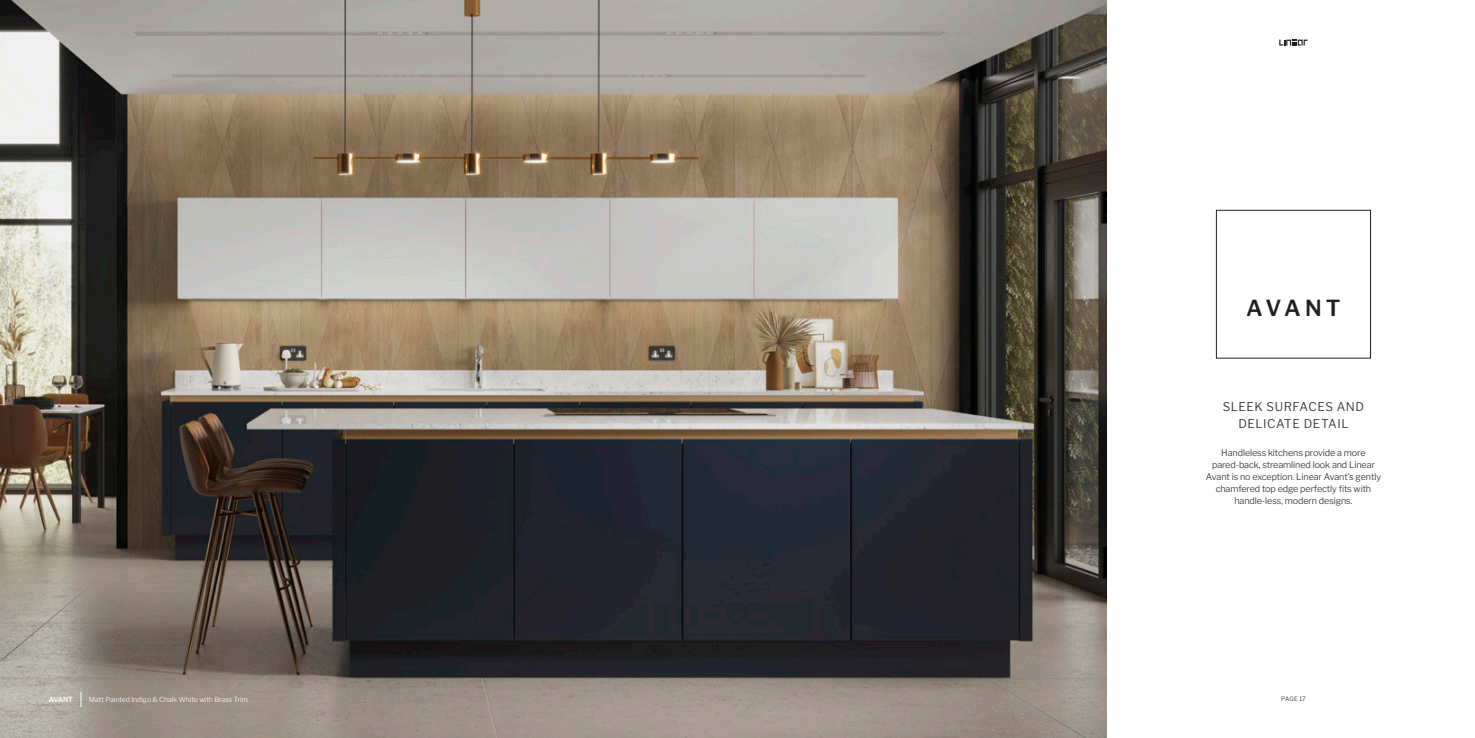
<style>
.page{position:relative;width:1475px;height:738px;background:#fff}
.page>*{position:absolute;margin:0;border:0;box-sizing:border-box;transform-origin:0 0}
.t1{font:600 22px "Libre Franklin";letter-spacing:.155em;color:#231f20}
.t2{font:300 12px/16.8px "Libre Franklin";letter-spacing:.045em;color:#231f20;text-align:center}
.t3{font:300 9px/12px "Libre Franklin";letter-spacing:-.01em;color:#231f20;text-align:center}
.t4{font:300 7px "Libre Franklin";letter-spacing:-.01em;color:#fff}
.t5{font:600 7px "Libre Franklin";letter-spacing:-.055em;color:#fff}
.t6{font:300 6px "Libre Franklin";letter-spacing:-.005em;color:#231f20}
</style>
<div class="page">
<img style="left:0;top:0;width:1106px;height:737px">
<svg style="left:81px;top:691px;width:1px;height:15px"></svg>
<svg style="left:1279px;top:40px;width:28px;height:5px"></svg>
<div style="left:1215px;top:210px;width:155px;height:148px;border:1px solid #231f20"></div>
<h1 class="t1" style="left:1245px;top:294px;width:96px">AVANT</h1>
<h2 class="t2" style="left:1222px;top:398px;width:143px">SLEEK SURFACES AND<br>DELICATE DETAIL</h2>
<p class="t3" style="left:1205px;top:447px;width:177px">Handleless kitchens provide a more pared-back, streamlined look and Linear Avant is no exception. Linear Avant’s gently chamfered top edge perfectly fits with handle-less, modern designs.</p>
<p class="t5" style="left:49px;top:695px;width:26px">AVANT</p>
<p class="t4" style="left:89px;top:695px;width:161px">Matt Painted Indigo &amp; Chalk White with Brass Trim</p>
<p class="t6" style="left:1280px;top:695px;width:26px">PAGE 17</p>
</div>
